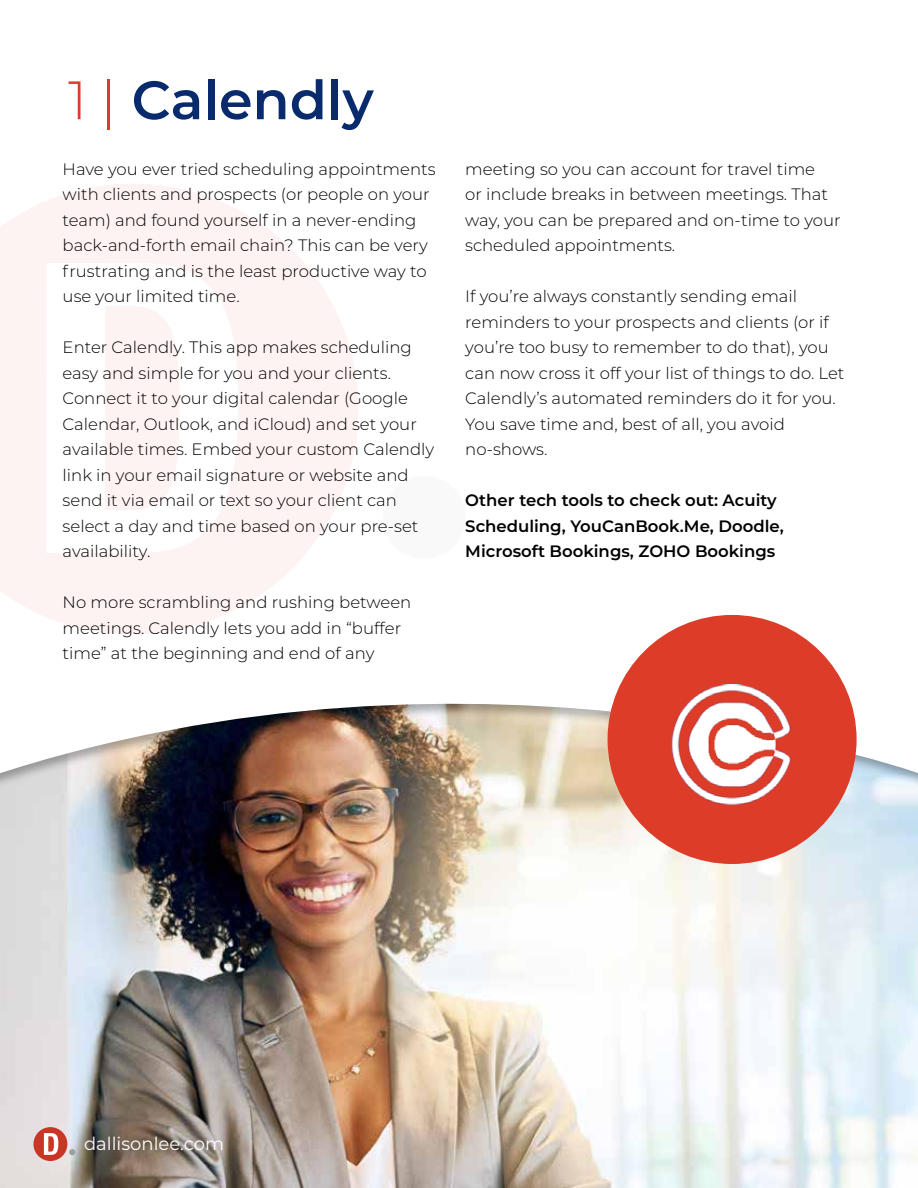
<style>
.page{position:relative;width:918px;height:1188px;background:#fff}
.page>*{position:absolute;margin:0;border:0;box-sizing:border-box;transform-origin:0 0}
.t1{font:600 54px "Montserrat";color:#092a6d}
.t2{font:18px "Montserrat";color:#fff}
.t3{font:300 16.5px/25.5px "Montserrat";color:#000}
.t4{font:600 16.5px/25.5px "Montserrat";color:#000}
.s1{font-weight:300;color:#dd3c29}
</style>
<div class="page">
<img style="left:0;top:792px;width:918px;height:396px">
<svg style="left:0;top:614px;width:918px;height:164px"></svg>
<svg style="left:0;top:184px;width:359px;height:451px;fill:#fdf3f2"></svg>
<svg style="left:46px;top:263px;width:192px;height:290px"></svg>
<div style="left:608px;top:615px;width:249px;height:249px;background:#dd3c29;border-radius:50%"></div>
<img style="left:599px;top:684px;width:257px;height:126px">
<div style="left:33px;top:1127px;width:34px;height:34px;background:#ca3625;border-radius:50%"></div>
<svg style="left:44px;top:1133px;width:14px;height:22px"></svg>
<svg style="left:69px;top:1149px;width:6px;height:6px"></svg>
<h1 class="t1" style="left:68px;top:62px;width:307px"><span class="s1">1 |</span> Calendly</h1>
<p class="t3" style="left:63px;top:156px;width:374px">Have you ever tried scheduling appointments with clients and prospects (or people on your team) and found yourself in a never-ending back-and-forth email chain? This can be very frustrating and is the least productive way to use your limited time.</p>
<p class="t3" style="left:63px;top:334px;width:373px">Enter Calendly. This app makes scheduling easy and simple for you and your clients.<br>Connect it to your digital calendar (Google Calendar, Outlook, and iCloud) and set your available times. Embed your custom Calendly link in your email signature or website and send it via email or text so your client can select a day and time based on your pre-set availability.</p>
<p class="t3" style="left:63px;top:589px;width:350px">No more scrambling and rushing between meetings. Calendly lets you add in “buffer time” at the beginning and end of any</p>
<p class="t3" style="left:465px;top:156px;width:377px">meeting so you can account for travel time<br>or include breaks in between meetings. That way, you can be prepared and on-time to your scheduled appointments.</p>
<p class="t3" style="left:465px;top:283px;width:381px">If you’re always constantly sending email reminders to your prospects and clients (or if you’re too busy to remember to do that), you can now cross it off your list of things to do. Let Calendly’s automated reminders do it for you.<br>You save time and, best of all, you avoid no-shows.</p>
<p class="t4" style="left:465px;top:487px;width:320px">Other tech tools to check out: Acuity<br>Scheduling, YouCanBook.Me, Doodle,<br>Microsoft Bookings, ZOHO Bookings</p>
<p class="t2" style="left:84px;top:1132px;width:142px">dallisonlee.com</p>
</div>
